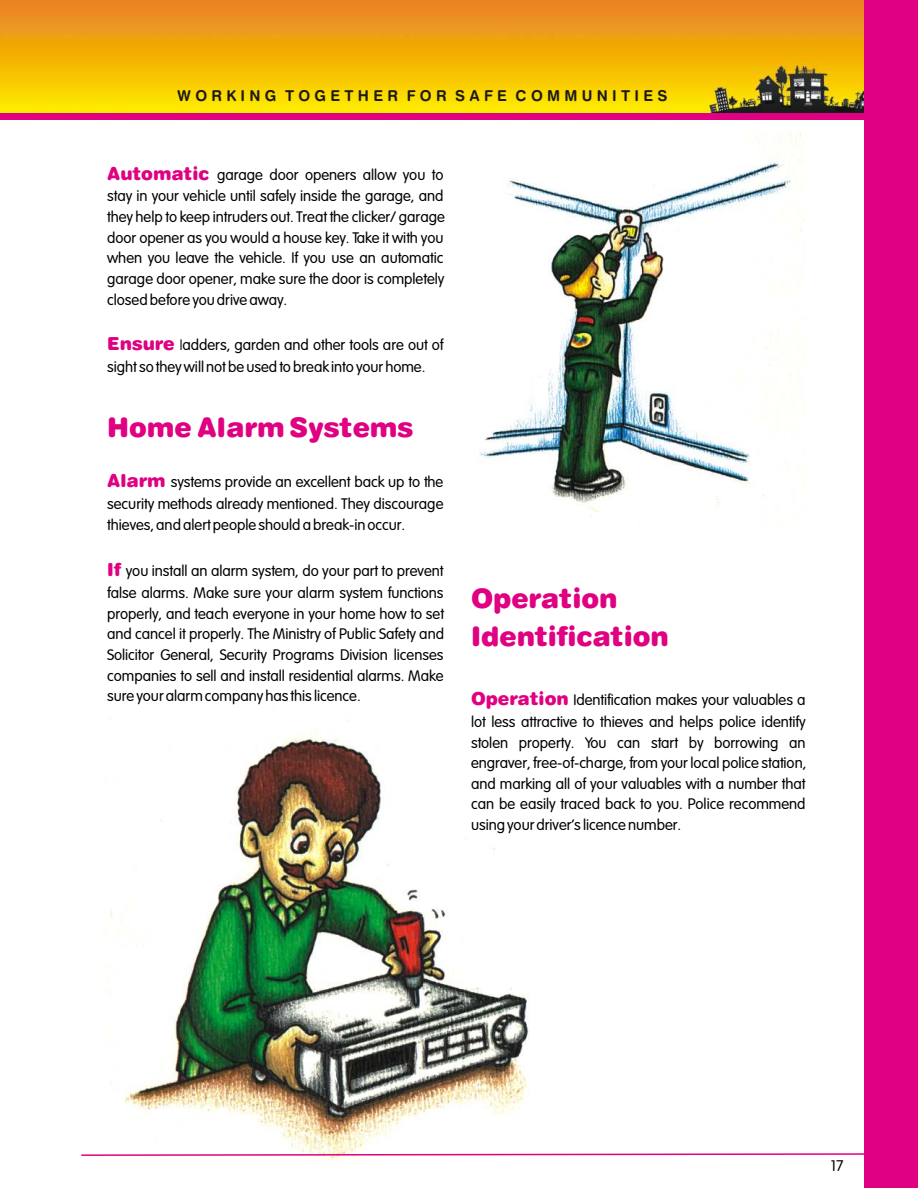
<style>
.page{position:relative;width:918px;height:1188px;background:#fff}
.page>*{position:absolute;margin:0;border:0;box-sizing:border-box;transform-origin:0 0}
.t1{font:27px/38.8px "Swis 721 Blk Rnd BT";color:#e00082}
.t2{font:18px "Swis 721 Blk Rnd BT";color:#e00082}
.t3{font:15px/20.9px "VAG Rounded Lt";color:#000;text-align:justify}
.t4{font:15px "Swis 721 Bd Rnd BT";letter-spacing:.285em;color:#1f1a17}
.s1{font-family:"Avant Garde Bk BT"}
.s2{font-family:"Swis 721 Blk Rnd BT";font-size:18px;color:#e00082}
</style>
<div class="page">
<img style="left:110px;top:712px;width:421px;height:449px">
<img style="left:479px;top:131px;width:326px;height:381px">
<img style="left:0;top:0;width:864px;height:114px">
<div style="left:864px;top:0;width:54px;height:1188px;background:#e00082"></div>
<div style="left:0;top:114px;width:866px;height:6px;background:#e00082"></div>
<svg style="left:81px;top:1153px;width:783px;height:4px"></svg>
<p class="t4" style="left:177px;top:90px;width:492px">WORKING TOGETHER FOR SAFE COMMUNITIES</p>
<p class="t2" style="left:107px;top:166px;width:103px">Automatic</p>
<p class="t3" style="left:107px;top:165px;width:339px;text-indent:110px">garage door openers allow you to stay in your vehicle until safely inside the garage, and they help to keep intruders out. Treat the clicker/ garage door opener as you would a house key. Take it with you when you leave the vehicle. If you use an automatic garage door opener, make sure the door is completely closed before you drive away.</p>
<p class="t3" style="left:107px;top:335px;width:338px;line-height:21.8px;text-indent:73px"><span class="s1">l</span>adders, garden and other tools are out of sight so they will not be used to break into your home.</p>
<p class="t2" style="left:107px;top:337px;width:69px">Ensure</p>
<h1 class="t1" style="left:107px;top:411px;width:308px">Home Alarm Systems</h1>
<p class="t2" style="left:107px;top:474px;width:60px">Alarm</p>
<p class="t3" style="left:107px;top:473px;width:338px;text-indent:64px">systems provide an excellent back up to the security methods already mentioned. They discourage thieves, and alert people should a break-in occur.</p>
<p class="t3" style="left:107px;top:562px;width:338px;text-indent:19px">you install an alarm system, do your part to prevent false alarms. Make sure your alarm system functions properly, and teach everyone in your home how to set and cancel it properly. The Ministry of Public Safety and Solicitor General, Security Programs Division licenses companies to sell and install residential alarms. Make sure your alarm company has this licence.</p>
<p class="t2" style="left:107px;top:562px;width:15px">If</p>
<h1 class="t1" style="left:471px;top:581px;width:200px">Operation<br>Identification</h1>
<p class="t3" style="left:471px;top:691px;width:337px"><span class="s2">Operation</span> Identification makes your valuables a lot less attractive to thieves and helps police identify stolen property. You can start by borrowing an engraver, free-of-charge, from your local police station, and marking all of your valuables with a number that can be easily traced back to you. Police recommend using your driver’s licence number.</p>
<p class="t3" style="left:831px;top:1156px;width:14px">17</p>
</div>
